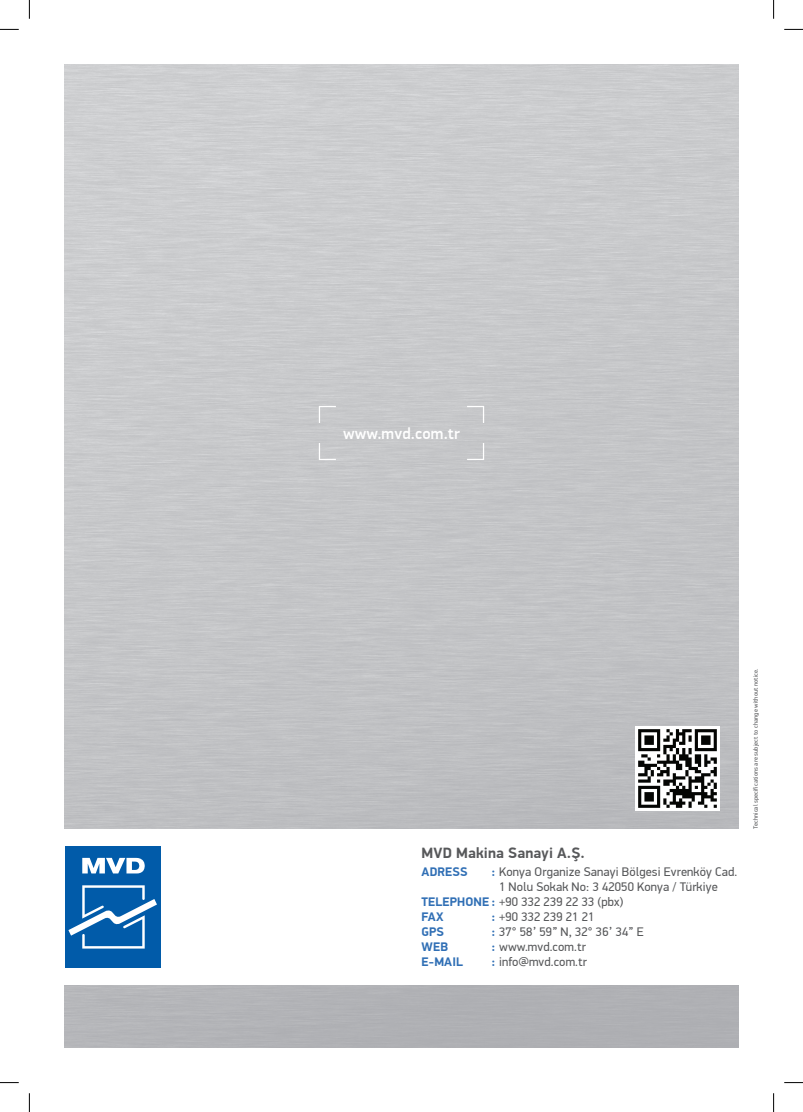
<style>
.page{position:relative;width:803px;height:1112px;background:#fff}
.page>*{position:absolute;margin:0;border:0;box-sizing:border-box;transform-origin:0 0}
.t1{font:500 16.25px "Din Display Pro";letter-spacing:.01em;color:#fff}
.t2{font:700 15px "Din Display Pro";letter-spacing:.01em;color:#57585a}
.t3{font:12.5px "Din Display Pro";letter-spacing:.01em;color:#57585a}
.t4{font:700 12.5px "Din Display Pro";letter-spacing:.01em;color:#306fb5}
.t5{font:6.25px "Din Display Pro";letter-spacing:.01em;color:#57585a}
.s1{font-weight:700;color:#306fb5}
</style>
<div class="page">
<svg style="left:318px;top:405px;width:19px;height:19px"></svg>
<svg style="left:318px;top:441px;width:19px;height:19px"></svg>
<svg style="left:466px;top:405px;width:19px;height:19px"></svg>
<svg style="left:466px;top:441px;width:19px;height:19px"></svg>
<img style="left:638px;top:729px;width:79px;height:79px">
<div style="left:65px;top:845px;width:96px;height:121px;background:#015ba9"></div>
<svg style="left:68px;top:885px;width:89px;height:63px"></svg>
<svg style="left:82px;top:857px;width:63px;height:16px"></svg>
<svg style="left:0;top:29px;width:19px;height:1px"></svg>
<svg style="left:784px;top:29px;width:19px;height:1px"></svg>
<svg style="left:0;top:1082px;width:19px;height:1px"></svg>
<svg style="left:784px;top:1082px;width:19px;height:1px"></svg>
<svg style="left:29px;top:0;width:1px;height:19px"></svg>
<svg style="left:29px;top:1093px;width:1px;height:18px"></svg>
<svg style="left:773px;top:0;width:1px;height:19px"></svg>
<svg style="left:773px;top:1093px;width:1px;height:18px"></svg>
<h1 class="t1" style="left:343px;top:423px;width:118px">www.mvd.com.tr</h1>
<p class="t2" style="left:422px;top:843px;width:165px">MVD Makina Sanayi A.Ş.</p>
<p class="t4" style="left:422px;top:864px;width:47px">ADRESS</p>
<p class="t3" style="left:492px;top:864px;width:247px"><span class="s1">:</span> Konya Organize Sanayi Bölgesi Evrenköy Cad.</p>
<p class="t3" style="left:499px;top:879px;width:220px">1 Nolu Sokak No: 3 42050 Konya / Türkiye</p>
<p class="t3" style="left:422px;top:894px;width:203px"><span class="s1">TELEPHONE :</span> +90 332 239 22 33 (pbx)</p>
<p class="t4" style="left:422px;top:909px;width:23px">FAX</p>
<p class="t3" style="left:492px;top:909px;width:104px"><span class="s1">:</span> +90 332 239 21 21</p>
<p class="t4" style="left:422px;top:924px;width:24px">GPS</p>
<p class="t3" style="left:492px;top:924px;width:154px"><span class="s1">:</span> 37° 58’ 59” N, 32° 36’ 34” E</p>
<p class="t4" style="left:422px;top:939px;width:28px">WEB</p>
<p class="t3" style="left:492px;top:939px;width:96px"><span class="s1">:</span> www.mvd.com.tr</p>
<p class="t4" style="left:422px;top:954px;width:43px">E-MAIL</p>
<p class="t3" style="left:492px;top:954px;width:97px"><span class="s1">:</span> info@mvd.com.tr</p>
<p class="t5" style="left:752px;top:828px;width:162px;rotate:-90deg">Technical specifications are subject to change without notice.</p>
</div>
